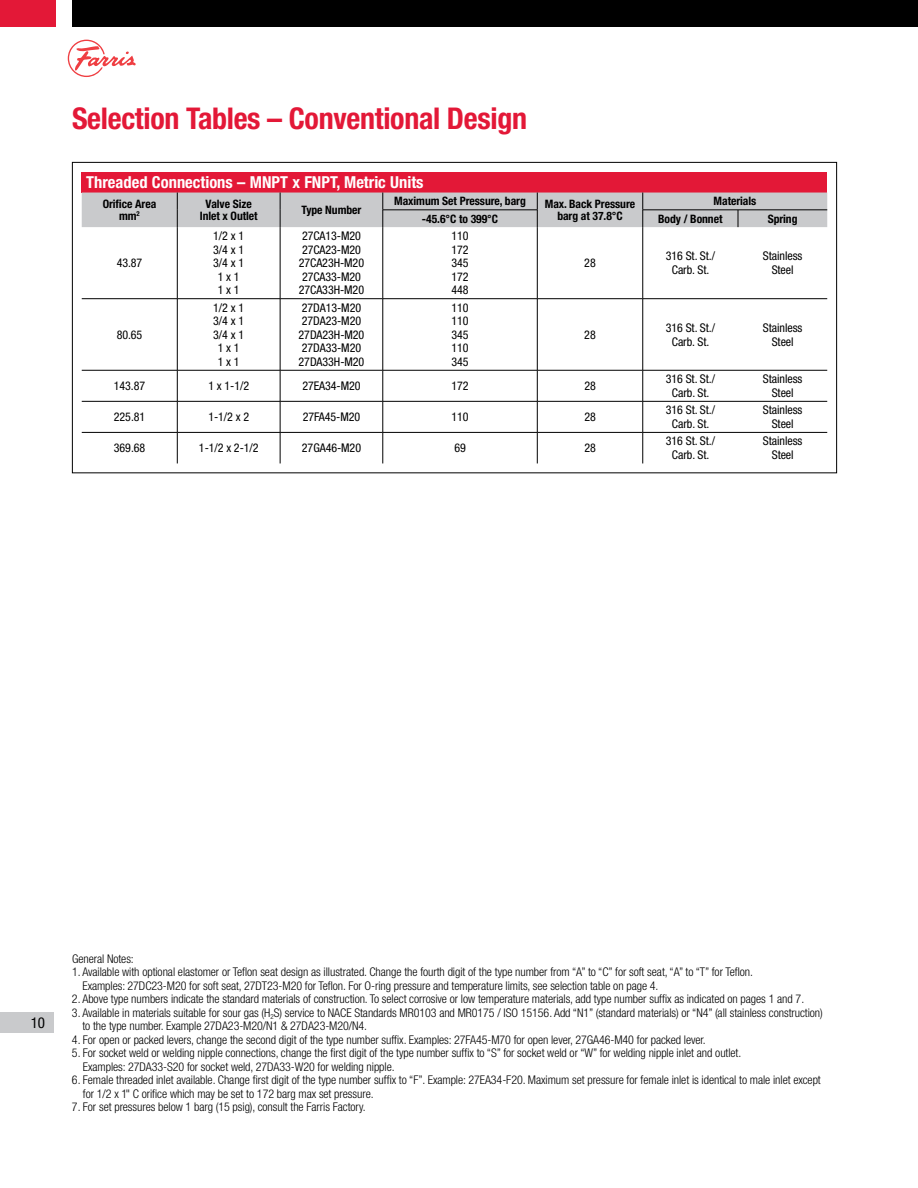
<style>
.page{position:relative;width:918px;height:1188px;background:#fff}
.page>*{position:absolute;margin:0;border:0;box-sizing:border-box;transform-origin:0 0}
.t1{font:700 condensed 30px "Helvetica Neue LT Std";letter-spacing:-.01em;color:#e31837}
.t2{font:700 condensed 16.5px "Helvetica Neue LT Std";color:#fff}
.t3{font:condensed 15px "Helvetica Neue LT Std";color:#000}
.t4{font:300 condensed 12px/13.5px "Helvetica Neue LT Std";letter-spacing:-.005em;color:#000}
.t5{font:condensed 12px/13.5px "Helvetica Neue LT Std";letter-spacing:-.005em;color:#000;text-align:center}
.t6{font:700 condensed 11.7px/12.8px "Helvetica Neue LT Std";letter-spacing:-.005em;color:#000;text-align:center}
</style>
<div class="page">
<div style="left:0;top:1012px;width:54px;height:22px;background:#c9cacc"></div>
<svg style="left:68px;top:40px;width:68px;height:37px"></svg>
<div style="left:72px;top:0;width:846px;height:27px;background:#000"></div>
<div style="left:0;top:0;width:56px;height:27px;background:#e31837"></div>
<div style="left:82px;top:172px;width:745px;height:21px;background:#e31837"></div>
<hr style="left:82px;top:298px;width:95px;height:1px;background:#000">
<hr style="left:177px;top:298px;width:103px;height:1px;background:#000">
<hr style="left:280px;top:298px;width:103px;height:1px;background:#000">
<hr style="left:383px;top:298px;width:154px;height:1px;background:#000">
<hr style="left:537px;top:298px;width:106px;height:1px;background:#000">
<hr style="left:643px;top:298px;width:95px;height:1px;background:#000">
<hr style="left:738px;top:298px;width:89px;height:1px;background:#000">
<hr style="left:280px;top:227px;width:1px;height:72px;background:#000">
<hr style="left:383px;top:227px;width:1px;height:72px;background:#000">
<hr style="left:280px;top:299px;width:1px;height:71px;background:#000">
<hr style="left:383px;top:299px;width:1px;height:71px;background:#000">
<hr style="left:280px;top:370px;width:1px;height:31px;background:#000">
<hr style="left:383px;top:370px;width:1px;height:31px;background:#000">
<hr style="left:280px;top:401px;width:1px;height:31px;background:#000">
<hr style="left:383px;top:401px;width:1px;height:31px;background:#000">
<hr style="left:280px;top:433px;width:1px;height:30px;background:#000">
<hr style="left:383px;top:433px;width:1px;height:30px;background:#000">
<hr style="left:537px;top:227px;width:1px;height:72px;background:#000">
<hr style="left:537px;top:299px;width:1px;height:71px;background:#000">
<hr style="left:537px;top:370px;width:1px;height:31px;background:#000">
<hr style="left:537px;top:401px;width:1px;height:31px;background:#000">
<hr style="left:537px;top:433px;width:1px;height:30px;background:#000">
<hr style="left:642px;top:227px;width:1px;height:72px;background:#000">
<hr style="left:642px;top:299px;width:1px;height:71px;background:#000">
<hr style="left:642px;top:370px;width:1px;height:31px;background:#000">
<hr style="left:642px;top:401px;width:1px;height:31px;background:#000">
<hr style="left:642px;top:433px;width:1px;height:30px;background:#000">
<div style="left:82px;top:193px;width:745px;height:34px;background:#c9cacc"></div>
<hr style="left:177px;top:227px;width:1px;height:72px;background:#000">
<hr style="left:177px;top:299px;width:1px;height:71px;background:#000">
<hr style="left:177px;top:370px;width:1px;height:31px;background:#000">
<hr style="left:177px;top:401px;width:1px;height:31px;background:#000">
<hr style="left:177px;top:433px;width:1px;height:30px;background:#000">
<hr style="left:82px;top:370px;width:95px;height:1px;background:#000">
<hr style="left:177px;top:370px;width:103px;height:1px;background:#000">
<hr style="left:280px;top:370px;width:103px;height:1px;background:#000">
<hr style="left:383px;top:370px;width:154px;height:1px;background:#000">
<hr style="left:537px;top:370px;width:106px;height:1px;background:#000">
<hr style="left:643px;top:370px;width:95px;height:1px;background:#000">
<hr style="left:738px;top:370px;width:89px;height:1px;background:#000">
<hr style="left:82px;top:401px;width:95px;height:1px;background:#000">
<hr style="left:177px;top:401px;width:103px;height:1px;background:#000">
<hr style="left:280px;top:401px;width:103px;height:1px;background:#000">
<hr style="left:383px;top:401px;width:154px;height:1px;background:#000">
<hr style="left:537px;top:401px;width:106px;height:1px;background:#000">
<hr style="left:643px;top:401px;width:95px;height:1px;background:#000">
<hr style="left:738px;top:401px;width:89px;height:1px;background:#000">
<hr style="left:82px;top:432px;width:95px;height:1px;background:#000">
<hr style="left:177px;top:432px;width:103px;height:1px;background:#000">
<hr style="left:280px;top:432px;width:103px;height:1px;background:#000">
<hr style="left:383px;top:432px;width:154px;height:1px;background:#000">
<hr style="left:537px;top:432px;width:106px;height:1px;background:#000">
<hr style="left:643px;top:432px;width:95px;height:1px;background:#000">
<hr style="left:738px;top:432px;width:89px;height:1px;background:#000">
<h1 class="t1" style="left:72px;top:101px;width:457px">Selection Tables – Conventional Design</h1>
<h2 class="t2" style="left:86px;top:172px;width:339px">Threaded Connections – MNPT x FNPT, Metric Units</h2>
<p class="t6" style="left:103px;top:197px;width:55px">Orifice Area mm<sup>2</sup></p>
<p class="t6" style="left:200px;top:197px;width:59px">Valve Size<br>Inlet x Outlet</p>
<p class="t6" style="left:302px;top:203px;width:61px">Type Number</p>
<p class="t6" style="left:394px;top:195px;width:133px">Maximum Set Pressure, barg</p>
<p class="t6" style="left:545px;top:197px;width:92px">Max. Back Pressure barg at 37.8°C</p>
<p class="t6" style="left:714px;top:195px;width:44px">Materials</p>
<p class="t6" style="left:422px;top:212px;width:78px">-45.6°C to 399°C</p>
<p class="t6" style="left:658px;top:212px;width:66px">Body / Bonnet</p>
<p class="t6" style="left:768px;top:212px;width:31px">Spring</p>
<p class="t5" style="left:117px;top:256px;width:27px">43.87</p>
<p class="t5" style="left:117px;top:328px;width:27px">80.65</p>
<p class="t5" style="left:213px;top:229px;width:32px">1/2 x 1<br>3/4 x 1<br>3/4 x 1<br>1 x 1<br>1 x 1</p>
<p class="t5" style="left:299px;top:229px;width:67px;text-align:left">27CA13-M20<br>27CA23-M20<br>27CA23H-M20<br>27CA33-M20<br>27CA33H-M20</p>
<p class="t5" style="left:451px;top:229px;width:19px;text-align:justify">110<br>172<br>345<br>172<br>448</p>
<p class="t5" style="left:213px;top:301px;width:32px">1/2 x 1<br>3/4 x 1<br>3/4 x 1<br>1 x 1<br>1 x 1</p>
<p class="t5" style="left:299px;top:301px;width:67px;text-align:left">27DA13-M20<br>27DA23-M20<br>27DA23H-M20<br>27DA33-M20<br>27DA33H-M20</p>
<p class="t5" style="left:451px;top:301px;width:19px;text-align:justify">110<br>110<br>345<br>110<br>345</p>
<p class="t5" style="left:584px;top:256px;width:13px">28</p>
<p class="t5" style="left:666px;top:249px;width:51px">316 St. St./<br>Carb. St.</p>
<p class="t5" style="left:763px;top:249px;width:41px">Stainless<br>Steel</p>
<p class="t5" style="left:584px;top:328px;width:13px">28</p>
<p class="t5" style="left:666px;top:321px;width:51px">316 St. St./<br>Carb. St.</p>
<p class="t5" style="left:763px;top:321px;width:41px">Stainless<br>Steel</p>
<p class="t5" style="left:114px;top:379px;width:33px">143.87</p>
<p class="t5" style="left:208px;top:379px;width:42px">1 x 1-1/2</p>
<p class="t5" style="left:302px;top:379px;width:60px">27EA34-M20</p>
<p class="t5" style="left:452px;top:379px;width:19px">172</p>
<p class="t5" style="left:584px;top:379px;width:13px">28</p>
<p class="t5" style="left:666px;top:372px;width:51px">316 St. St./<br>Carb. St.</p>
<p class="t5" style="left:763px;top:372px;width:41px">Stainless<br>Steel</p>
<p class="t5" style="left:114px;top:410px;width:33px">225.81</p>
<p class="t5" style="left:208px;top:410px;width:42px">1-1/2 x 2</p>
<p class="t5" style="left:303px;top:410px;width:59px">27FA45-M20</p>
<p class="t5" style="left:452px;top:410px;width:19px">110</p>
<p class="t5" style="left:584px;top:410px;width:13px">28</p>
<p class="t5" style="left:666px;top:403px;width:51px">316 St. St./<br>Carb. St.</p>
<p class="t5" style="left:763px;top:403px;width:41px">Stainless<br>Steel</p>
<p class="t5" style="left:114px;top:441px;width:33px">369.68</p>
<p class="t5" style="left:199px;top:441px;width:61px">1-1/2 x 2-1/2</p>
<p class="t5" style="left:302px;top:441px;width:61px">27GA46-M20</p>
<p class="t5" style="left:454px;top:441px;width:13px">69</p>
<p class="t5" style="left:584px;top:441px;width:13px">28</p>
<p class="t5" style="left:666px;top:434px;width:51px">316 St. St./<br>Carb. St.</p>
<p class="t5" style="left:763px;top:434px;width:41px">Stainless<br>Steel</p>
<p class="t3" style="left:31px;top:1014px;width:16px">10</p>
<p class="t4" style="left:72px;top:951px;width:63px">General Notes:</p>
<p class="t4" style="left:82px;top:965px;width:672px;text-indent:-10px">1. Available with optional elastomer or Teflon seat design as illustrated. Change the fourth digit of the type number from “A” to “C” for soft seat, “A” to “T” for Teflon.<br>Examples: 27DC23-M20 for soft seat, 27DT23-M20 for Teflon. For O-ring pressure and temperature limits, see selection table on page 4.</p>
<p class="t4" style="left:72px;top:992px;width:734px">2. Above type numbers indicate the standard materials of construction. To select corrosive or low temperature materials, add type number suffix as indicated on pages 1 and 7.</p>
<p class="t4" style="left:82px;top:1005px;width:742px;text-indent:-10px">3. Available in materials suitable for sour gas (H<sub>2</sub>S) service to NACE Standards MR0103 and MR0175 / ISO 15156. Add “N1” (standard materials) or “N4” (all stainless construction) to the type number. Example 27DA23-M20/N1 &amp; 27DA23-M20/N4.</p>
<p class="t4" style="left:72px;top:1032px;width:635px">4. For open or packed levers, change the second digit of the type number suffix. Examples: 27FA45-M70 for open lever, 27GA46-M40 for packed lever.</p>
<p class="t4" style="left:83px;top:1046px;width:660px;text-indent:-11px">5. For socket weld or welding nipple connections, change the first digit of the type number suffix to “S” for socket weld or “W” for welding nipple inlet and outlet.<br>Examples: 27DA33-S20 for socket weld, 27DA33-W20 for welding nipple.</p>
<p class="t4" style="left:83px;top:1073px;width:739px;text-indent:-11px">6. Female threaded inlet available. Change first digit of the type number suffix to “F”. Example: 27EA34-F20. Maximum set pressure for female inlet is identical to male inlet except for 1/2 x 1" C orifice which may be set to 172 barg max set pressure.</p>
<p class="t4" style="left:72px;top:1100px;width:295px">7. For set pressures below 1 barg (15 psig), consult the Farris Factory.</p>
</div>
